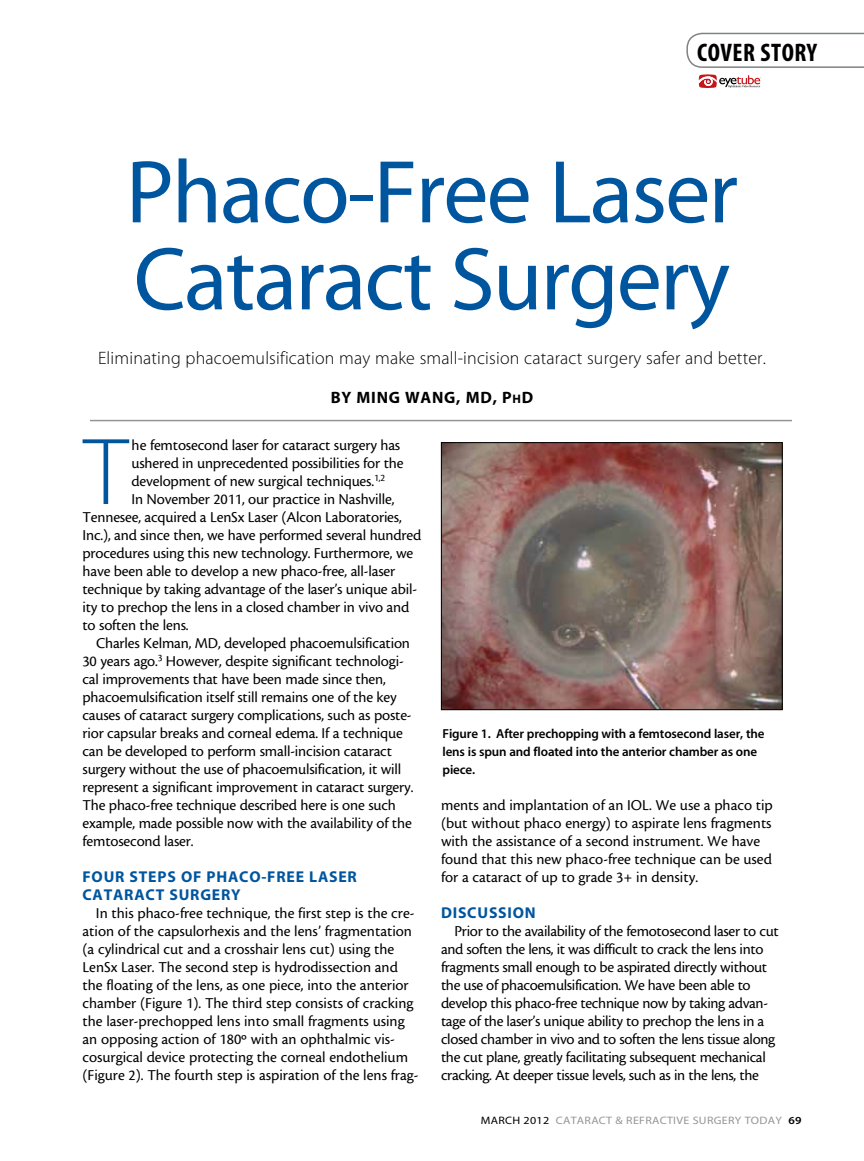
<style>
.page{position:relative;width:864px;height:1161px;background:#fff}
.page>*{position:absolute;margin:0;border:0;box-sizing:border-box;transform-origin:0 0}
.t1{font:95.85px "Myriad MM 215 600";color:#00559f}
.t2{font:90px/87px "Myriad MM 400 600";letter-spacing:-.02em;color:#00559f}
.t3{font:25.5px "Myriad MM 700 300";letter-spacing:.02em;color:#000}
.t4{font:18px "Myriad MM 215 600";letter-spacing:.01em;color:#000}
.t5{font:16.5px "Myriad MM 700 600";letter-spacing:.045em;color:#000}
.t6{font:15.75px/18px "Cronos MM 408 10";letter-spacing:-.01em;color:#000}
.t7{font:15.75px/18px "Myriad MM 700 600";letter-spacing:.05em;color:#00559f}
.t8{font:13.05px/18px "Myriad MM 565 600";letter-spacing:-.01em;color:#000}
.t9{font:10.8px "Myriad MM 400 600";letter-spacing:.025em;color:#939598;scale:1.11 1}
.s1{font-family:"Myriad MM SC750 700 600";font-size:12.3px}
.s2{color:#000}
.s3{font-family:"Myriad MM 565 600";color:#000}
</style>
<div class="page">
<svg style="left:686px;top:33px;width:178px;height:35px"></svg>
<svg style="left:699px;top:74px;width:62px;height:14px"></svg>
<hr style="left:90px;top:420px;width:702px;height:1px;background:#939598">
<img style="left:443px;top:444px;width:338px;height:264px">
<div style="left:441px;top:442px;width:342px;height:268px;border:1px solid #000"></div>
<h3 class="t3" style="left:697px;top:40px;width:122px">COVER STORY</h3>
<h2 class="t2" style="left:126px;top:153px;width:614px">PHACO-FREE LASER<br>CATARACT SURGERY</h2>
<p class="t4" style="left:98px;top:350px;width:669px">Eliminating phacoemulsification may make small-incision cataract surgery safer and better.</p>
<p class="t5" style="left:331px;top:390px;width:204px">BY MING WANG, MD, P<span class="s1">h</span>D</p>
<h1 class="t1" style="left:84px;top:426px;width:46px">T</h1>
<p class="t6" style="left:131px;top:436px;width:270px">he femtosecond laser for cataract surgery has</p>
<p class="t6" style="left:131px;top:454px;width:274px">ushered in unprecedented possibilities for the</p>
<p class="t6" style="left:131px;top:472px;width:255px">development of new surgical techniques.<sup>1,2</sup></p>
<p class="t6" style="left:131px;top:490px;width:265px">In November 2011, our practice in Nashville,</p>
<p class="t6" style="left:83px;top:508px;width:321px">Tennesee, acquired a LenSx Laser (Alcon Laboratories,</p>
<p class="t6" style="left:83px;top:526px;width:340px">Inc.), and since then, we have performed several hundred</p>
<p class="t6" style="left:83px;top:544px;width:332px">procedures using this new technology. Furthermore, we</p>
<p class="t6" style="left:83px;top:562px;width:314px">have been able to develop a new phaco-free, all-laser</p>
<p class="t6" style="left:83px;top:580px;width:336px">technique by taking advantage of the laser’s unique abil-</p>
<p class="t6" style="left:83px;top:598px;width:328px">ity to prechop the lens in a closed chamber in vivo and</p>
<p class="t6" style="left:83px;top:616px;width:108px">to soften the lens.</p>
<p class="t6" style="left:96px;top:634px;width:316px">Charles Kelman, MD, developed phacoemulsification</p>
<p class="t6" style="left:83px;top:652px;width:323px">30 years ago.<sup>3</sup> However, despite significant technologi-</p>
<p class="t6" style="left:83px;top:670px;width:305px">cal improvements that have been made since then,</p>
<p class="t6" style="left:83px;top:688px;width:316px">phacoemulsification itself still remains one of the key</p>
<p class="t6" style="left:83px;top:706px;width:331px">causes of cataract surgery complications, such as poste-</p>
<p class="t6" style="left:83px;top:724px;width:322px">rior capsular breaks and corneal edema. If a technique</p>
<p class="t6" style="left:83px;top:742px;width:311px">can be developed to perform small-incision cataract</p>
<p class="t6" style="left:83px;top:760px;width:320px">surgery without the use of phacoemulsification, it will</p>
<p class="t6" style="left:83px;top:778px;width:332px">represent a significant improvement in cataract surgery.</p>
<p class="t6" style="left:83px;top:796px;width:315px">The phaco-free technique described here is one such</p>
<p class="t6" style="left:83px;top:814px;width:331px">example, made possible now with the availability of the</p>
<p class="t6" style="left:83px;top:832px;width:113px">femtosecond laser.</p>
<p class="t7" style="left:83px;top:869px;width:276px">FOUR STEPS OF PHACO-FREE LASER<br>CATARACT SURGERY</p>
<p class="t6" style="left:83px;top:904px;width:338px;text-indent:13px">In this phaco-free technique, the first step is the cre&shy;ation of the capsulorhexis and the lens’ fragmentation (a cylindrical cut and a crosshair lens cut) using the LenSx Laser. The second step is hydrodissection and the floating of the lens, as one piece, into the anterior chamber (Figure 1). The third step consists of cracking the laser-prechopped lens into small fragments using an opposing action of 180º with an ophthalmic vis&shy;cosurgical device protecting the corneal endothelium (Figure 2). The fourth step is aspiration of the lens frag-</p>
<p class="t8" style="left:442px;top:725px;width:324px">Figure 1. After prechopping with a femtosecond laser, the lens is spun and floated into the anterior chamber as one piece.</p>
<p class="t6" style="left:441px;top:796px;width:333px">ments and implantation of an IOL. We use a phaco tip (but without phaco energy) to aspirate lens fragments with the assistance of a second instrument. We have found that this new phaco-free technique can be used for a cataract of up to grade 3+ in density.</p>
<p class="t7" style="left:441px;top:905px;width:28px">DISCUSS</p>
<p class="t7" style="left:508px;top:905px;width:30px">ION</p>
<p class="t6" style="left:441px;top:922px;width:339px;text-indent:13px">Prior to the availability of the femotosecond laser to cut and soften the lens, it was difficult to crack the lens into fragments small enough to be aspirated directly without the use of phacoemulsification. We have been able to develop this phaco-free technique now by taking advan&shy;tage of the laser’s unique ability to prechop the lens in a closed chamber in vivo and to soften the lens tissue along the cut plane, greatly facilitating subsequent mechanical cracking. At deeper tissue levels, such as in the lens, the</p>
<p class="t9" style="left:481px;top:1115px;width:291px"><span class="s2">MARCH 2012</span> CATARACT &amp; REFRACTIVE SURGERY TODAY <span class="s3">69</span></p>
</div>
